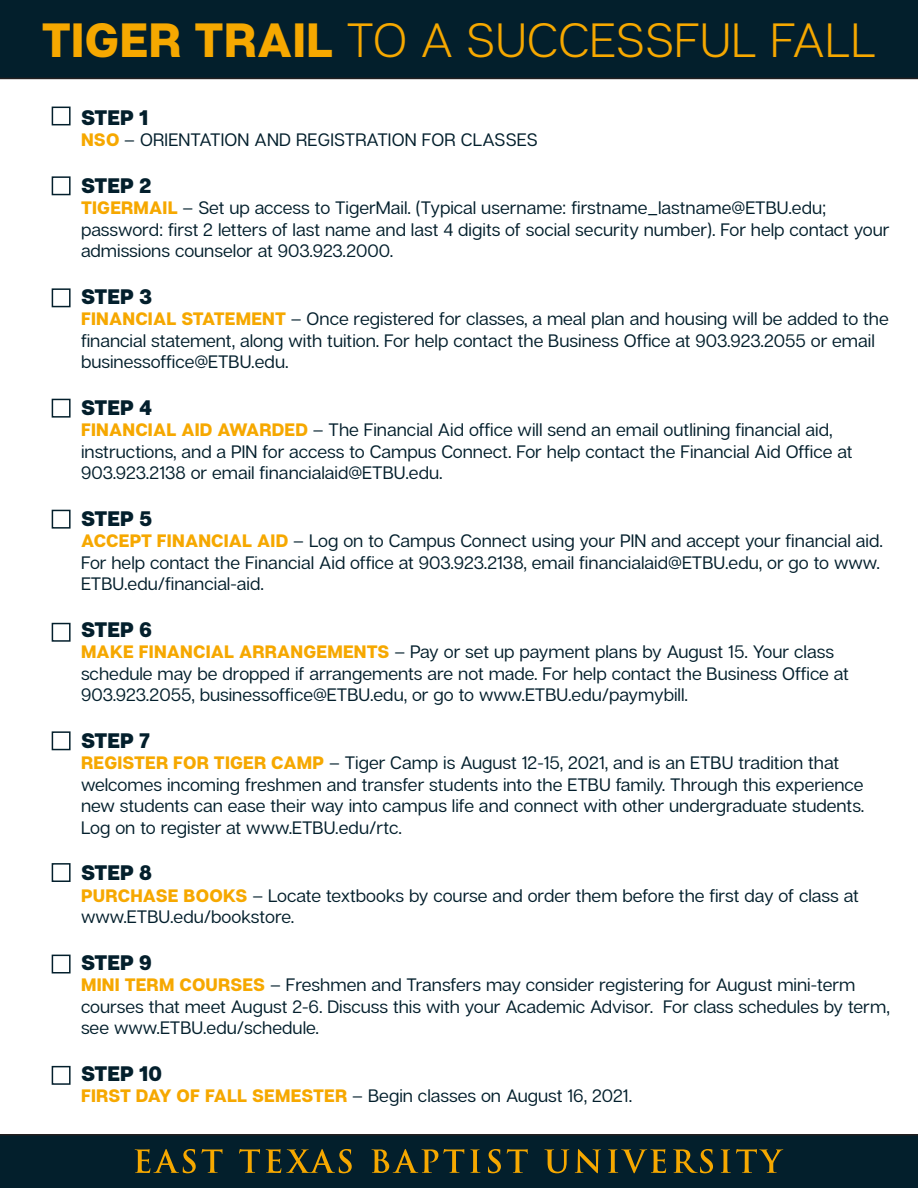
<style>
.page{position:relative;width:918px;height:1188px;background:#fff}
.page>*{position:absolute;margin:0;border:0;box-sizing:border-box;transform-origin:0 0}
.t1{font:300 48px "Articulat C Fv 2";letter-spacing:.01em;color:#f6a800}
.t2{font:800 21px "Articulat C Fv 2";color:#031f2c}
.t3{font:18px/21.6px "Articulat C Fv 2 Text";color:#031f2c}
.s1{font-weight:800}
.s2{font-family:"Articulat C Fv 2";font-weight:800;color:#f6a800}
</style>
<div class="page">
<div style="left:0;top:0;width:918px;height:79px;background:#031f2c"></div>
<div style="left:0;top:1134px;width:918px;height:54px;background:#031f2c"></div>
<svg style="left:135px;top:1149px;width:61px;height:24px"></svg>
<svg style="left:202px;top:1149px;width:21px;height:24px"></svg>
<svg style="left:239px;top:1149px;width:21px;height:24px"></svg>
<svg style="left:266px;top:1149px;width:86px;height:24px;background:#47451f"></svg>
<svg style="left:371px;top:1149px;width:93px;height:24px;background:#45441f"></svg>
<svg style="left:470px;top:1149px;width:10px;height:24px"></svg>
<svg style="left:488px;top:1149px;width:13px;height:24px"></svg>
<svg style="left:507px;top:1149px;width:21px;height:24px"></svg>
<svg style="left:544px;top:1149px;width:25px;height:24px"></svg>
<svg style="left:575px;top:1149px;width:26px;height:24px"></svg>
<svg style="left:608px;top:1149px;width:58px;height:24px"></svg>
<svg style="left:673px;top:1149px;width:40px;height:24px"></svg>
<svg style="left:721px;top:1149px;width:62px;height:24px"></svg>
<div style="left:52px;top:176px;width:19px;height:19px;border:2px solid #031f2c"></div>
<div style="left:52px;top:107px;width:19px;height:18px;border:2px solid #031f2c"></div>
<div style="left:52px;top:288px;width:19px;height:19px;border:2px solid #031f2c"></div>
<div style="left:52px;top:399px;width:19px;height:19px;border:2px solid #031f2c"></div>
<div style="left:52px;top:510px;width:19px;height:19px;border:2px solid #031f2c"></div>
<div style="left:52px;top:623px;width:19px;height:19px;border:2px solid #031f2c"></div>
<div style="left:52px;top:731px;width:19px;height:19px;border:2px solid #031f2c"></div>
<div style="left:52px;top:863px;width:19px;height:19px;border:2px solid #031f2c"></div>
<div style="left:52px;top:955px;width:19px;height:19px;border:2px solid #031f2c"></div>
<div style="left:52px;top:1066px;width:19px;height:19px;border:2px solid #031f2c"></div>
<p class="t1" style="left:42px;top:12px;width:836px"><span class="s1">TIGER TRAIL</span> TO A SUCCESSFUL FALL</p>
<p class="t2" style="left:81px;top:104px;width:69px">STEP 1</p>
<p class="t3" style="left:81px;top:130px;width:458px"><span class="s2">NSO</span> – ORIENTATION AND REGISTRATION FOR CLASSES</p>
<p class="t2" style="left:81px;top:172px;width:72px">STEP 2</p>
<p class="t3" style="left:81px;top:198px;width:810px"><span class="s2">TIGERMAIL</span> – Set up access to TigerMail. (Typical username: firstname_lastname@ETBU.edu; password: first 2 letters of last name and last 4 digits of social security number). For help contact your admissions counselor at 903.923.2000.</p>
<p class="t2" style="left:81px;top:283px;width:73px">STEP 3</p>
<p class="t3" style="left:81px;top:309px;width:809px"><span class="s2">FINANCIAL STATEMENT</span> – Once registered for classes, a meal plan and housing will be added to the financial statement, along with tuition. For help contact the Business Office at 903.923.2055 or email businessoffice@ETBU.edu.</p>
<p class="t2" style="left:81px;top:394px;width:73px">STEP 4</p>
<p class="t3" style="left:81px;top:420px;width:773px"><span class="s2">FINANCIAL AID AWARDED</span> – The Financial Aid office will send an email outlining financial aid, instructions, and a PIN for access to Campus Connect. For help contact the Financial Aid Office at<br>903.923.2138 or email financialaid@ETBU.edu.</p>
<p class="t2" style="left:81px;top:505px;width:73px">STEP 5</p>
<p class="t3" style="left:81px;top:531px;width:803px"><span class="s2">ACCEPT FINANCIAL AID</span> – Log on to Campus Connect using your PIN and accept your financial aid.<br>For help contact the Financial Aid office at 903.923.2138, email financialaid@ETBU.edu, or go to www.<br>ETBU.edu/financial-aid.</p>
<p class="t2" style="left:81px;top:616px;width:73px">STEP 6</p>
<p class="t3" style="left:81px;top:642px;width:770px"><span class="s2">MAKE FINANCIAL ARRANGEMENTS</span> – Pay or set up payment plans by August 15. Your class schedule may be dropped if arrangements are not made. For help contact the Business Office at<br>903.923.2055, businessoffice@ETBU.edu, or go to www.ETBU.edu/paymybill.</p>
<p class="t2" style="left:81px;top:727px;width:71px">STEP 7</p>
<p class="t3" style="left:81px;top:753px;width:785px"><span class="s2">REGISTER FOR TIGER CAMP</span> – Tiger Camp is August 12-15, 2021, and is an ETBU tradition that welcomes incoming freshmen and transfer students into the ETBU family. Through this experience new students can ease their way into campus life and connect with other undergraduate students.<br>Log on to register at www.ETBU.edu/rtc.</p>
<p class="t2" style="left:81px;top:860px;width:73px">STEP 8</p>
<p class="t3" style="left:81px;top:885px;width:779px"><span class="s2">PURCHASE BOOKS</span> – Locate textbooks by course and order them before the first day of class at www.ETBU.edu/bookstore.</p>
<p class="t2" style="left:81px;top:949px;width:73px">STEP 9</p>
<p class="t3" style="left:81px;top:975px;width:810px"><span class="s2">MINI TERM COURSES</span> – Freshmen and Transfers may consider registering for August mini-term courses that meet August 2-6. Discuss this with your Academic Advisor. For class schedules by term, see www.ETBU.edu/schedule.</p>
<p class="t2" style="left:81px;top:1060px;width:83px">STEP 10</p>
<p class="t3" style="left:81px;top:1086px;width:553px"><span class="s2">FIRST DAY OF FALL SEMESTER</span> – Begin classes on August 16, 2021.</p>
</div>
